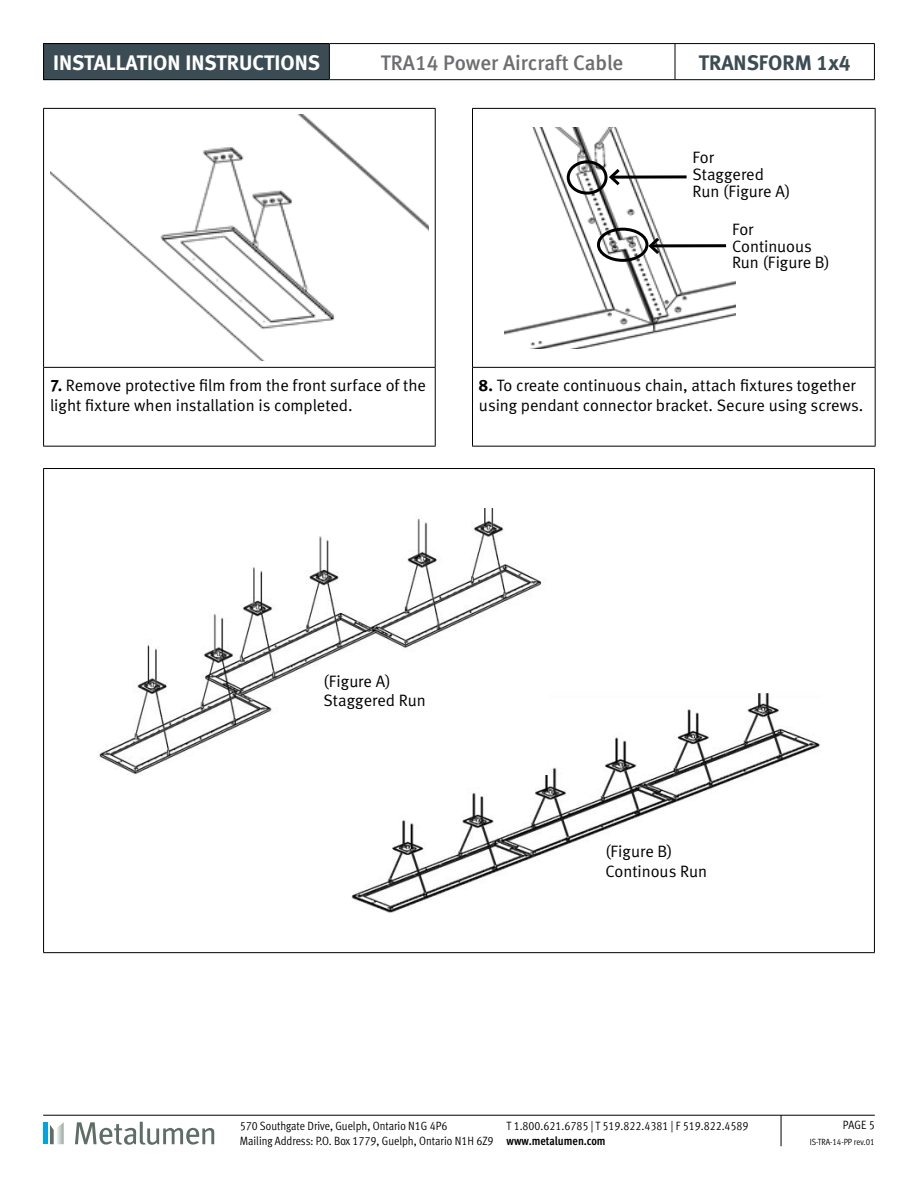
<style>
.page{position:relative;width:918px;height:1188px;background:#fff}
.page>*{position:absolute;margin:0;border:0;box-sizing:border-box;transform-origin:0 0}
.t1{font:21px "Meta Bold LF";color:#fff}
.t2{font:21px "Meta Medium LF";color:#6d6e71}
.t3{font:21px "Meta Bold LF";color:#3c4c54}
.t4{font:16.5px/16.8px "Meta Normal LF";letter-spacing:-.005em;color:#000}
.t5{font:12px/14.4px "Meta Cond Normal LF";color:#000}
.t6{font:12px "Meta Cond Bold LF";color:#000}
.t7{font:9px "Meta Cond Normal LF";color:#000}
.s1{font-family:"Meta Bold LF"}
</style>
<div class="page">
<svg style="left:75px;top:1122px;width:139px;height:23px"></svg>
<div style="left:43px;top:1122px;width:5px;height:22px;background:#00a4e3"></div>
<svg style="left:50px;top:1122px;width:14px;height:22px"></svg>
<hr style="left:43px;top:1115px;width:832px;height:1px;background:#000">
<hr style="left:781px;top:1115px;width:1px;height:31px;background:#000">
<div style="left:44px;top:44px;width:285px;height:36px;background:#3c4c54"></div>
<hr style="left:43px;top:43px;width:286px;height:1px;background:#000">
<hr style="left:43px;top:44px;width:1px;height:35px;background:#000">
<hr style="left:329px;top:43px;width:346px;height:1px;background:#000">
<hr style="left:329px;top:44px;width:1px;height:35px;background:#000">
<hr style="left:675px;top:43px;width:200px;height:1px;background:#000">
<hr style="left:675px;top:44px;width:1px;height:35px;background:#000">
<hr style="left:874px;top:44px;width:1px;height:35px;background:#000">
<hr style="left:43px;top:79px;width:286px;height:1px;background:#000">
<hr style="left:329px;top:79px;width:346px;height:1px;background:#000">
<hr style="left:675px;top:79px;width:200px;height:1px;background:#000">
<hr style="left:43px;top:108px;width:393px;height:1px;background:#000">
<hr style="left:43px;top:109px;width:1px;height:258px;background:#000">
<hr style="left:435px;top:109px;width:1px;height:258px;background:#000">
<hr style="left:43px;top:367px;width:393px;height:1px;background:#000">
<hr style="left:43px;top:368px;width:1px;height:78px;background:#000">
<hr style="left:435px;top:368px;width:1px;height:78px;background:#000">
<hr style="left:43px;top:446px;width:393px;height:1px;background:#000">
<hr style="left:472px;top:108px;width:404px;height:1px;background:#000">
<hr style="left:472px;top:109px;width:1px;height:258px;background:#000">
<hr style="left:875px;top:109px;width:1px;height:258px;background:#000">
<hr style="left:472px;top:367px;width:404px;height:1px;background:#000">
<hr style="left:472px;top:368px;width:1px;height:78px;background:#000">
<hr style="left:875px;top:368px;width:1px;height:78px;background:#000">
<hr style="left:472px;top:446px;width:404px;height:1px;background:#000">
<img style="left:51px;top:115px;width:377px;height:246px">
<img style="left:505px;top:127px;width:230px;height:221px">
<svg style="left:623px;top:175px;width:64px;height:4px"></svg>
<svg style="left:607px;top:166px;width:16px;height:22px"></svg>
<hr style="left:651px;top:244px;width:75px;height:3px;background:#000">
<svg style="left:646px;top:235px;width:16px;height:22px"></svg>
<div style="left:567px;top:160px;width:41px;height:35px;border:3px solid #000;border-radius:50%"></div>
<div style="left:597px;top:228px;width:51px;height:34px;border:3px solid #000;border-radius:50%"></div>
<hr style="left:43px;top:468px;width:832px;height:1px;background:#000">
<hr style="left:43px;top:469px;width:1px;height:483px;background:#000">
<hr style="left:874px;top:469px;width:1px;height:483px;background:#000">
<hr style="left:43px;top:952px;width:832px;height:1px;background:#000">
<img style="left:351px;top:694px;width:470px;height:219px">
<img style="left:99px;top:508px;width:449px;height:267px">
<p class="t1" style="left:53px;top:50px;width:269px">INSTALLATION INSTRUCTIONS</p>
<p class="t2" style="left:381px;top:50px;width:244px">TRA14 Power Aircraft Cable</p>
<p class="t3" style="left:699px;top:50px;width:153px">TRANSFORM 1x4</p>
<p class="t4" style="left:693px;top:149px;width:99px">For<br>Staggered<br>Run (Figure A)</p>
<p class="t4" style="left:732px;top:221px;width:99px">For<br>Continuous<br>Run (Figure B)</p>
<p class="t4" style="left:50px;top:376px;width:377px;line-height:19.8px"><span class="s1">7.</span> Remove protective film from the front surface of the light fixture when installation is completed.</p>
<p class="t4" style="left:479px;top:376px;width:386px;line-height:19.8px"><span class="s1">8.</span> To create continuous chain, attach fixtures together using pendant connector bracket. Secure using screws.</p>
<p class="t4" style="left:324px;top:671px;width:104px;line-height:19.8px">(Figure A)<br>Staggered Run</p>
<p class="t4" style="left:605px;top:841px;width:103px;line-height:19.8px">(Figure B)<br>Continous Run</p>
<p class="t5" style="left:843px;top:1117px;width:33px">PAGE 5</p>
<p class="t5" style="left:240px;top:1119px;width:255px">570 Southgate Drive, Guelph, Ontario N1G 4P6<br>Mailing Address: P.O. Box 1779, Guelph, Ontario N1H 6Z9</p>
<p class="t5" style="left:507px;top:1119px;width:244px">T 1.800.621.6785 | T 519.822.4381 | F 519.822.4589</p>
<p class="t6" style="left:507px;top:1134px;width:101px">www.metalumen.com</p>
<p class="t7" style="left:810px;top:1137px;width:66px">IS-TRA-14-PP rev.01</p>
</div>
